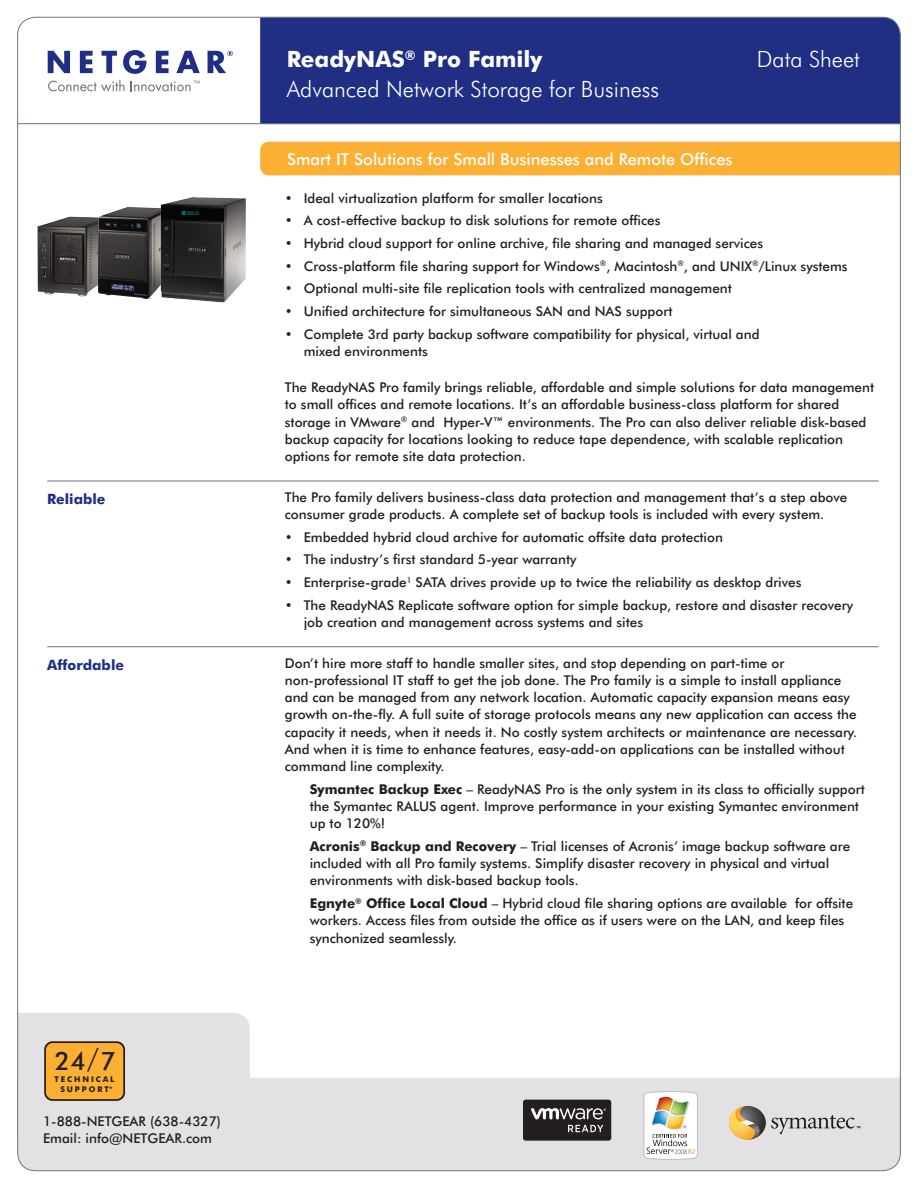
<style>
.page{position:relative;width:918px;height:1188px;background:#fff}
.page>*{position:absolute;margin:0;border:0;box-sizing:border-box;transform-origin:0 0}
.t1{font:500 25.35px "Futura BT";color:#231f20}
.t2{font:300 22.5px "Futura BT";color:#fff}
.t3{font:700 22.5px "Futura BT";color:#fff}
.t4{font:500 16.5px "Futura BT";color:#fff}
.t5{font:700 14.25px "Futura BT";color:#202e84}
.t6{font:500 13.5px/17.2px "Futura BT";color:#231f20}
.t7{font:700 7.95px/9.8px "Futura BT";letter-spacing:.235em;color:#231f20;text-align:center}
.s1{font-weight:700}
.s2{font-weight:300;font-size:28.95px}
.s3{font-weight:500}
</style>
<div class="page">
<div style="left:260px;top:17px;width:640px;height:106px;background:#202e84"></div>
<img style="left:37px;top:217px;width:61px;height:79px">
<img style="left:98px;top:207px;width:63px;height:92px">
<img style="left:161px;top:197px;width:85px;height:105px">
<div style="left:18px;top:1078px;width:883px;height:93px;background:#e2e2e4"></div>
<svg style="left:19px;top:1013px;width:231px;height:128px;background:#e1d6c6"></svg>
<svg style="left:48px;top:80px;width:77px;height:12px"></svg>
<svg style="left:131px;top:81px;width:69px;height:11px"></svg>
<svg style="left:48px;top:51px;width:22px;height:22px"></svg>
<svg style="left:80px;top:51px;width:13px;height:22px"></svg>
<svg style="left:102px;top:51px;width:15px;height:22px"></svg>
<svg style="left:123px;top:50px;width:24px;height:24px"></svg>
<svg style="left:156px;top:51px;width:13px;height:22px"></svg>
<svg style="left:176px;top:51px;width:24px;height:22px"></svg>
<svg style="left:208px;top:51px;width:25px;height:22px"></svg>
<div style="left:260px;top:142px;width:639px;height:33px;background:#fbb034"></div>
<hr style="left:47px;top:481px;width:832px;height:1px;background:#6a747c">
<hr style="left:47px;top:646px;width:832px;height:1px;background:#6a747c">
<svg style="left:643px;top:1090px;width:55px;height:71px"></svg>
<svg style="left:729px;top:1106px;width:131px;height:34px;background:#c7c0b4"></svg>
<div style="left:523px;top:1100px;width:88px;height:41px;background:#231f20;border-radius:3px"></div>
<svg style="left:531px;top:1108px;width:75px;height:11px"></svg>
<svg style="left:568px;top:1125px;width:35px;height:7px"></svg>
<hr style="left:18px;top:123px;width:882px;height:1px;background:#6a747c">
<h2 class="t3" style="left:287px;top:45px;width:257px">ReadyNAS<sup>®</sup> Pro Family</h2>
<h2 class="t2" style="left:757px;top:45px;width:104px">Data Sheet</h2>
<h2 class="t2" style="left:287px;top:76px;width:374px">Advanced Network Storage for Business</h2>
<p class="t4" style="left:287px;top:149px;width:447px">Smart IT Solutions for Small Businesses and Remote Offices</p>
<p class="t6" style="left:285px;top:189px;width:320px">• Ideal virtualization platform for smaller locations</p>
<p class="t6" style="left:285px;top:212px;width:377px">• A cost-effective backup to disk solutions for remote offices</p>
<p class="t6" style="left:285px;top:235px;width:480px">• Hybrid cloud support for online archive, file sharing and managed services</p>
<p class="t6" style="left:285px;top:257px;width:564px">• Cross-platform file sharing support for Windows<sup>®</sup>, Macintosh<sup>®</sup>, and UNIX<sup>®</sup>/Linux systems</p>
<p class="t6" style="left:285px;top:280px;width:449px">• Optional multi-site file replication tools with centralized management</p>
<p class="t6" style="left:285px;top:302px;width:389px">• Unified architecture for simultaneous SAN and NAS support</p>
<p class="t6" style="left:304px;top:325px;width:457px;text-indent:-19px">• Complete 3rd party backup software compatibility for physical, virtual and mixed environments</p>
<p class="t6" style="left:285px;top:379px;width:591px">The ReadyNAS Pro family brings reliable, affordable and simple solutions for data management to small offices and remote locations. It’s an affordable business-class platform for shared storage in VMware<sup>®</sup> and Hyper-V™ environments. The Pro can also deliver reliable disk-based backup capacity for locations looking to reduce tape dependence, with scalable replication options for remote site data protection.</p>
<p class="t5" style="left:47px;top:490px;width:60px">Reliable</p>
<p class="t6" style="left:285px;top:488px;width:564px">The Pro family delivers business-class data protection and management that’s a step above consumer grade products. A complete set of backup tools is included with every system.</p>
<p class="t6" style="left:285px;top:528px;width:440px">• Embedded hybrid cloud archive for automatic offsite data protection</p>
<p class="t6" style="left:285px;top:551px;width:293px">• The industry’s first standard 5-year warranty</p>
<p class="t6" style="left:285px;top:574px;width:518px">• Enterprise-grade<sup>1</sup> SATA drives provide up to twice the reliability as desktop drives</p>
<p class="t6" style="left:304px;top:596px;width:551px;text-indent:-19px">• The ReadyNAS Replicate software option for simple backup, restore and disaster recovery job creation and management across systems and sites</p>
<p class="t5" style="left:47px;top:656px;width:78px">Affordable</p>
<p class="t6" style="left:285px;top:654px;width:574px">Don’t hire more staff to handle smaller sites, and stop depending on part-time or non-professional IT staff to get the job done. The Pro family is a simple to install appliance and can be managed from any network location. Automatic capacity expansion means easy growth on-the-fly. A full suite of storage protocols means any new application can access the capacity it needs, when it needs it. No costly system architects or maintenance are necessary.<br>And when it is time to enhance features, easy-add-on applications can be installed without command line complexity.</p>
<p class="t6" style="left:310px;top:780px;width:557px"><span class="s1">Symantec Backup Exec</span> – ReadyNAS Pro is the only system in its class to officially support the Symantec RALUS agent. Improve performance in your existing Symantec environment up to 120%!</p>
<p class="t6" style="left:310px;top:837px;width:542px"><span class="s1">Acronis</span><sup>®</sup> <span class="s1">Backup and Recovery</span> – Trial licenses of Acronis’ image backup software are included with all Pro family systems. Simplify disaster recovery in physical and virtual environments with disk-based backup tools.</p>
<p class="t6" style="left:310px;top:895px;width:545px"><span class="s1">Egnyte</span><sup>®</sup> <span class="s1">Office Local Cloud</span> – Hybrid cloud file sharing options are available for offsite workers. Access files from outside the office as if users were on the LAN, and keep files synchonized seamlessly.</p>
<h1 class="t1" style="left:55px;top:1045px;width:63px">24<span class="s2">/</span>7</h1>
<p class="t7" style="left:55px;top:1074px;width:61px">TECHNICAL<br>SUPPORT<span class="s3">*</span></p>
<p class="t6" style="left:43px;top:1112px;width:179px">1-888-NETGEAR (638-4327)<br>Email: info@NETGEAR.com</p>
</div>
